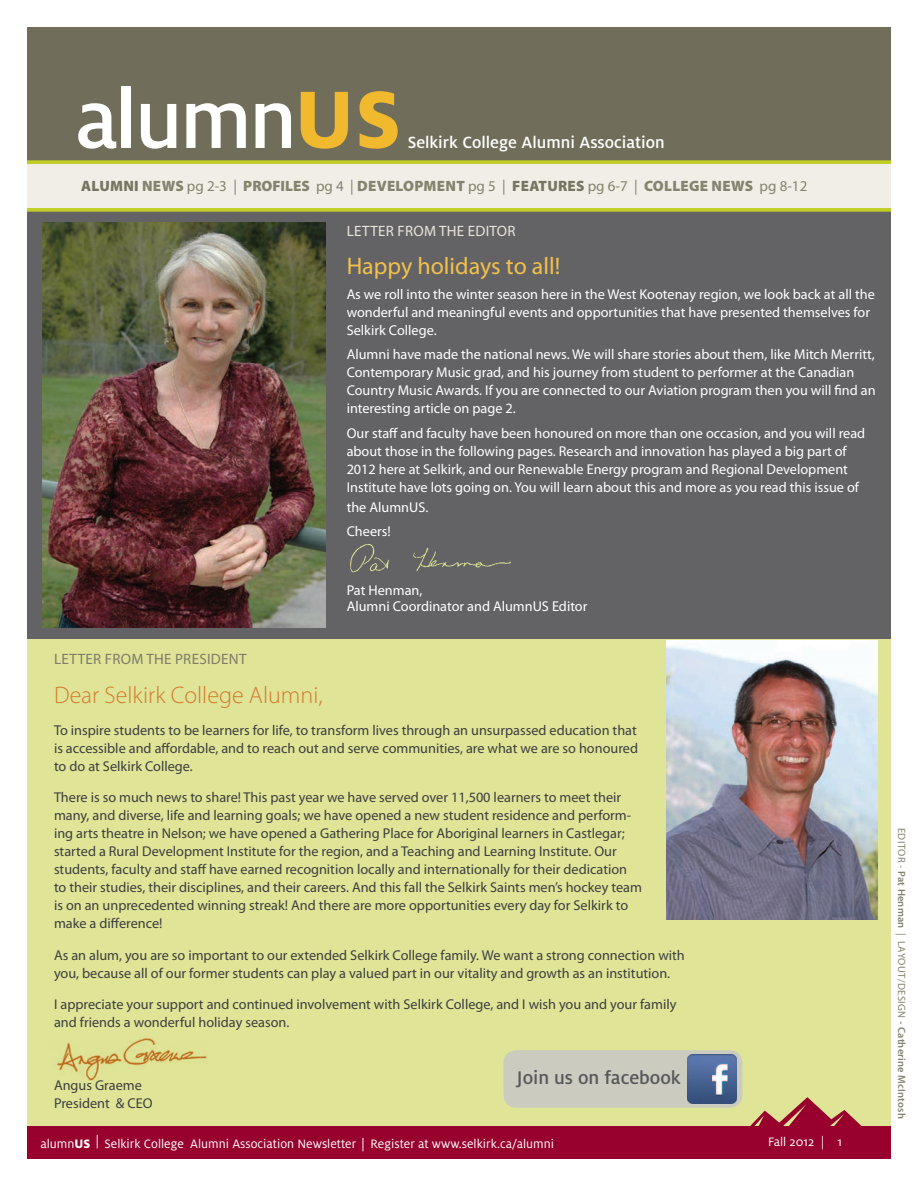
<style>
.page{position:relative;width:918px;height:1188px;background:#fff}
.page>*{position:absolute;margin:0;border:0;box-sizing:border-box;transform-origin:0 0}
.t1{font:500 90px "Milo OT";letter-spacing:-.03em;color:#fff}
.t2{font:300 24px "Myriad Pro";color:#d47a2a}
.t3{font:24px "Myriad Pro";color:#f3c14a}
.t4{font:500 20.25px "Milo OT";color:#57585a}
.t5{font:500 18px "Milo OT";color:#fff}
.t6{font:900 15px "Myriad Pro";letter-spacing:.02em;color:#84836e}
.t7{font:15px "Myriad Pro";letter-spacing:.02em;color:#7e7c6a}
.t8{font:15px "Myriad Pro";letter-spacing:.02em;color:#e9e5db}
.t9{font:14.25px/18px "Myriad Pro";color:#3e3e3f}
.t10{font:14.25px/18px "Myriad Pro";color:#fff}
.t11{font:13.5px "Milo OT";color:#fff}
.t12{font:600 10.5px "Myriad Pro";letter-spacing:.02em;color:#84836e}
.s1{font-weight:800;color:#f1b92e}
.s2{color:#767561}
.s3{font-weight:400}
.s4{font-weight:800}
.s5{font-family:"Myriad Pro"}
</style>
<div class="page">
<div style="left:27px;top:27px;width:864px;height:1099px;background:#dfe497"></div>
<div style="left:27px;top:1126px;width:864px;height:34px;background:#98012d"></div>
<svg style="left:750px;top:1097px;width:112px;height:29px"></svg>
<div style="left:27px;top:212px;width:864px;height:427px;background:#636366"></div>
<div style="left:27px;top:164px;width:864px;height:44px;background:#f0eee7"></div>
<img style="left:350px;top:544px;width:161px;height:29px">
<img style="left:42px;top:223px;width:284px;height:404px">
<img style="left:666px;top:640px;width:211px;height:279px">
<img style="left:57px;top:1038px;width:150px;height:43px">
<div style="left:27px;top:27px;width:864px;height:135px;background:#706e5b"></div>
<svg style="left:27px;top:160px;width:864px;height:4px;fill:#c1ce25"></svg>
<svg style="left:27px;top:208px;width:864px;height:4px;fill:#c1ce28"></svg>
<div style="left:504px;top:1050px;width:238px;height:58px;background:#cbcbc0;border-radius:13px"></div>
<img style="left:687px;top:1054px;width:50px;height:50px">
<h1 class="t1" style="left:75px;top:70px;width:327px">alumn<span class="s1">US</span></h1>
<p class="t5" style="left:408px;top:132px;width:259px">Selkirk College Alumni Association</p>
<p class="t6" style="left:81px;top:176px;width:208px"><span class="s2">ALUMNI</span> NEWS <span class="s3">pg 2-3 |</span> PROFILES</p>
<p class="t6" style="left:316px;top:176px;width:493px"><span class="s3">pg 4 |</span> DEVELOPMENT <span class="s3">pg 5 |</span> <span class="s2">FEATURES</span> <span class="s3">pg 6-7 |</span> COLLEGE NEWS <span class="s3">pg 8-12</span></p>
<p class="t8" style="left:347px;top:221px;width:170px">Letter from the Editor</p>
<h2 class="t3" style="left:347px;top:251px;width:215px">Happy holidays to all!</h2>
<p class="t10" style="left:347px;top:285px;width:530px">As we roll into the winter season here in the West Kootenay region, we look back at all the wonderful and meaningful events and opportunities that have presented themselves for<br>Selkirk College.</p>
<p class="t10" style="left:347px;top:345px;width:531px">Alumni have made the national news. We will share stories about them, like Mitch Merritt, Contemporary Music grad, and his journey from student to performer at the Canadian Country Music Awards. If you are connected to our Aviation program then you will find an interesting article on page 2.</p>
<p class="t10" style="left:347px;top:424px;width:520px">Our staff and faculty have been honoured on more than one occasion, and you will read about those in the following pages. Research and innovation has played a big part of 2012 here at Selkirk, and our Renewable Energy program and Regional Development<br>I nstitute have lots going on. You will learn about this and more as you read this issue of</p>
<p class="t10" style="left:347px;top:494px;width:83px;line-height:24.8px">the AlumnUS.<br>Cheers!</p>
<p class="t10" style="left:347px;top:582px;width:242px;line-height:15.8px">Pat Henman,<br>Alumni Coordinator and AlumnUS Editor</p>
<p class="t7" style="left:54px;top:649px;width:194px">Letter from the president</p>
<h2 class="t2" style="left:54px;top:681px;width:270px">Dear Selkirk College Alumni,</h2>
<p class="t9" style="left:54px;top:721px;width:586px;text-align:justify">To inspire students to be learners for life, to transform lives through an unsurpassed education that is accessible and affordable, and to reach out and serve communities, are what we are so honoured to do at Selkirk College.</p>
<p class="t9" style="left:54px;top:788px;width:589px">There is so much news to share! This past year we have served over 11,500 learners to meet their many, and diverse, life and learning goals; we have opened a new student residence and perform&shy;ing arts theatre in Nelson; we have opened a Gathering Place for Aboriginal learners in Castlegar; started a Rural Development I nstitute for the region, and a Teaching and Learning I nstitute. Our students, faculty and staff have earned recognition locally and internationally for their dedication to their studies, their disciplines, and their careers. And this fall the Selkirk Saints men’s hockey team is on an unprecedented winning streak! And there are more opportunities every day for Selkirk to make a difference!</p>
<p class="t9" style="left:54px;top:946px;width:632px">As an alum, you are so important to our extended Selkirk College family. We want a strong connection with you, because all of our former students can play a valued part in our vitality and growth as an institution.</p>
<p class="t9" style="left:54px;top:995px;width:624px">I appreciate your support and continued involvement with Selkirk College, and I wish you and your family and friends a wonderful holiday season.</p>
<p class="t9" style="left:54px;top:1076px;width:91px">Angus Graeme<br>President &amp; CEO</p>
<h3 class="t4" style="left:517px;top:1067px;width:165px">Join us on facebook</h3>
<p class="t11" style="left:40px;top:1136px;width:515px">alumn<span class="s4">US</span> <sup>|</sup> Selkirk College Alumni Association Newsletter <span class="s5">|</span> Register at www.selkirk.ca/alumni</p>
<p class="t11" style="left:768px;top:1135px;width:76px">Fall 2012 | 1</p>
<p class="t12" style="left:908px;top:828px;width:293px;rotate:90deg"><span class="s3">editor -</span> Pat Henman <span class="s3">| Layout/Design</span> - Catherine McIntosh</p>
</div>
